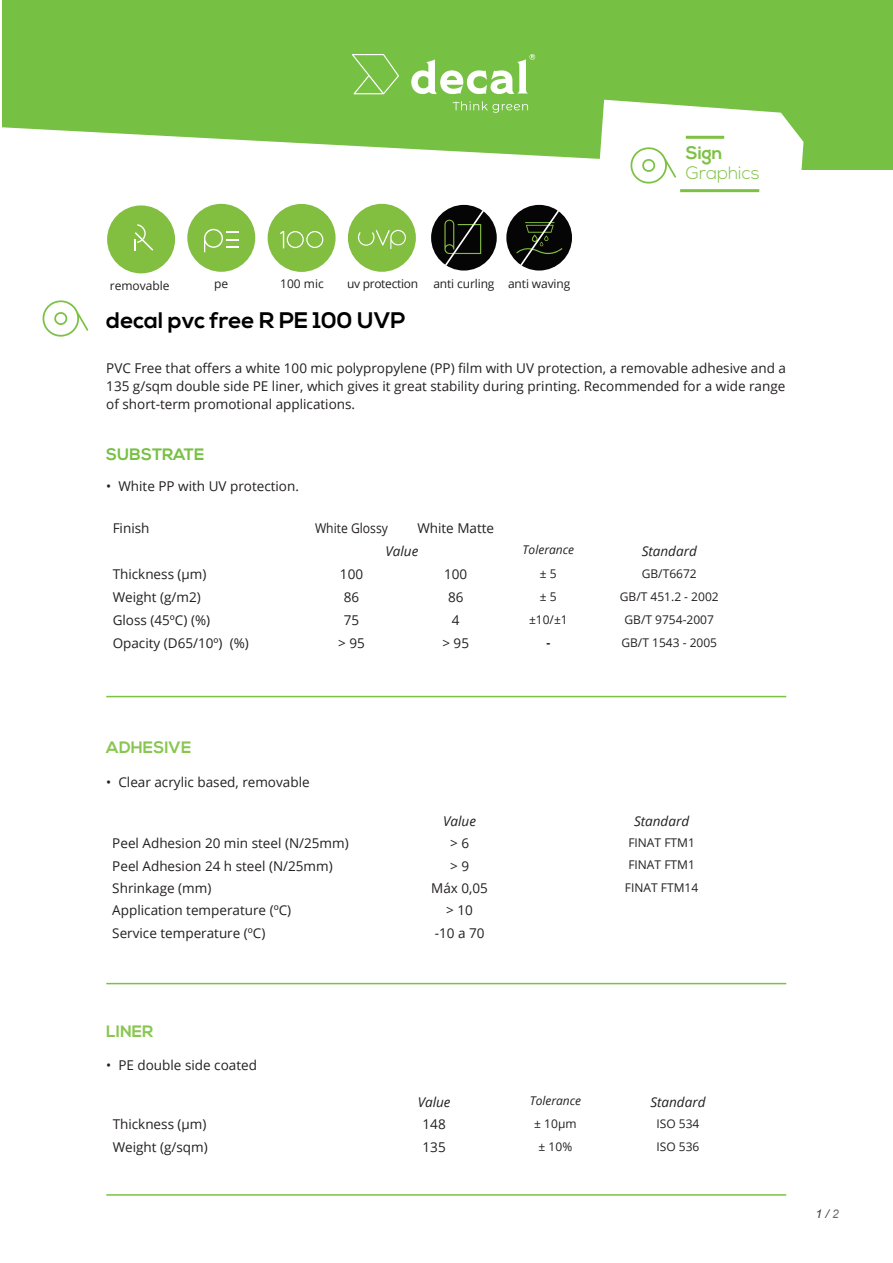
<style>
.page{position:relative;width:893px;height:1263px;background:#fff}
.page>*{position:absolute;margin:0;border:0;box-sizing:border-box;transform-origin:0 0}
.t1{font:700 22.5px "Nexa";color:#000}
.t2{font:300 18px "Nexa";color:#7cc142}
.t3{font:700 18px "Nexa";color:#7cc142}
.t4{font:700 16.5px "Nexa";color:#88c650}
.t5{font:700 16.5px "Nexa";color:#76c043}
.t6{font:13.5px/18px "Open Sans";color:#231f20;text-align:justify}
.t7{font:italic 13.5px "Open Sans";color:#231f20}
.t8{font:13.5px "Open Sans";color:#231f20;scale:.9 1}
.t9{font:12px "Open Sans";color:#231f20}
.t10{font:italic 12px "Open Sans";color:#231f20}
.t11{font:12px "Open Sans";letter-spacing:-.025em;color:#231f20}
.t12{font:italic 12px "Arial";color:#3e3e3f}
.t13{font:700 12px "Open Sans";color:#231f20}
.s1{color:#6c6d70}
</style>
<div class="page">
<div style="left:3px;top:0;width:889px;height:169px;background:#76c043"></div>
<svg style="left:602px;top:100px;width:201px;height:70px;fill:#fff"></svg>
<svg style="left:2px;top:127px;width:775px;height:66px;fill:#fff"></svg>
<svg style="left:686px;top:136px;width:38px;height:3px"></svg>
<svg style="left:630px;top:147px;width:129px;height:45px"></svg>
<svg style="left:452px;top:101px;width:76px;height:12px"></svg>
<svg style="left:352px;top:54px;width:47px;height:40px"></svg>
<svg style="left:411px;top:54px;width:124px;height:40px"></svg>
<hr style="left:106px;top:696px;width:680px;height:1px;background:#7bc142">
<hr style="left:106px;top:983px;width:680px;height:1px;background:#7bc142">
<hr style="left:106px;top:1194px;width:680px;height:2px;background:#7bc142">
<svg style="left:42px;top:300px;width:46px;height:37px"></svg>
<div style="left:187px;top:204px;width:68px;height:68px;background:#82be40;border-radius:50%"></div>
<svg style="left:204px;top:229px;width:35px;height:23px"></svg>
<div style="left:348px;top:204px;width:68px;height:68px;background:#82be40;border-radius:50%"></div>
<svg style="left:357px;top:230px;width:49px;height:19px"></svg>
<div style="left:431px;top:205px;width:66px;height:66px;background:#040504;border-radius:50%"></div>
<svg style="left:444px;top:208px;width:42px;height:59px"></svg>
<div style="left:506px;top:205px;width:66px;height:66px;background:#040504;border-radius:50%"></div>
<svg style="left:516px;top:208px;width:46px;height:59px"></svg>
<div style="left:107px;top:205px;width:68px;height:68px;background:#82be40;border-radius:50%"></div>
<svg style="left:135px;top:224px;width:18px;height:27px"></svg>
<div style="left:268px;top:204px;width:68px;height:68px;background:#82be40;border-radius:50%"></div>
<svg style="left:280px;top:231px;width:43px;height:17px"></svg>
<h2 class="t3" style="left:686px;top:143px;width:38px">Sign</h2>
<h2 class="t2" style="left:686px;top:162px;width:75px">Graphics</h2>
<p class="t9" style="left:110px;top:277px;width:61px">removable</p>
<p class="t9" style="left:214px;top:275px;width:16px">pe</p>
<p class="t9" style="left:280px;top:275px;width:45px">100 mic</p>
<p class="t11" style="left:347px;top:275px;width:72px">uv protection</p>
<p class="t9" style="left:433px;top:275px;width:138px">anti curling anti waving</p>
<h1 class="t1" style="left:106px;top:307px;width:301px">decal pvc free R PE 100 UVP</h1>
<p class="t6" style="left:106px;top:358px;width:681px">PVC Free that offers a white 100 mic polypropylene (PP) film with UV protection, a removable adhesive and a 135 g/sqm double side PE liner, which gives it great stability during printing. Recommended for a wide range of short-term promotional applications.</p>
<p class="t5" style="left:106px;top:445px;width:100px">SUBSTRATE</p>
<p class="t6" style="left:106px;top:477px;width:194px">• White PP with UV protection.</p>
<p class="t6" style="left:113px;top:519px;width:38px">Finish</p>
<p class="t8" style="left:315px;top:518px;width:83px">White Glossy</p>
<p class="t6" style="left:417px;top:518px;width:78px">White Matte</p>
<p class="t7" style="left:385px;top:541px;width:34px">Value</p>
<p class="t10" style="left:523px;top:542px;width:53px">Tolerance</p>
<p class="t7" style="left:642px;top:541px;width:57px">Standard</p>
<p class="t6" style="left:113px;top:565px;width:95px">Thickness (µm)</p>
<p class="t6" style="left:340px;top:564px;width:25px">100</p>
<p class="t6" style="left:444px;top:564px;width:25px">100</p>
<p class="t9" style="left:540px;top:565px;width:18px">± 5</p>
<p class="t9" style="left:642px;top:565px;width:57px">GB/T6672</p>
<p class="t6" style="left:113px;top:588px;width:90px">Weight (g/m2)</p>
<p class="t6" style="left:344px;top:587px;width:17px">86</p>
<p class="t6" style="left:448px;top:587px;width:17px">86</p>
<p class="t9" style="left:540px;top:588px;width:18px">± 5</p>
<p class="t9" style="left:620px;top:588px;width:100px">GB/T 451.2 - 2002</p>
<p class="t6" style="left:113px;top:611px;width:99px">Gloss (45ºC) (%)</p>
<p class="t6" style="left:344px;top:611px;width:17px">75</p>
<p class="t6" style="left:452px;top:611px;width:9px">4</p>
<p class="t9" style="left:529px;top:611px;width:40px">±10/±1</p>
<p class="t9" style="left:625px;top:611px;width:91px">GB/T 9754-2007</p>
<p class="t6" style="left:113px;top:634px;width:138px">Opacity (D65/10º) (%)</p>
<p class="t6" style="left:338px;top:634px;width:28px">&gt; 95</p>
<p class="t6" style="left:442px;top:634px;width:28px">&gt; 95</p>
<p class="t13" style="left:546px;top:634px;width:5px">-</p>
<p class="t9" style="left:621px;top:634px;width:97px">GB/T 1543 - 2005</p>
<p class="t4" style="left:106px;top:738px;width:87px">ADHESIVE</p>
<p class="t6" style="left:106px;top:773px;width:205px">• Clear acrylic based, removable</p>
<p class="t7" style="left:443px;top:812px;width:34px">Value</p>
<p class="t7" style="left:634px;top:812px;width:57px">Standard</p>
<p class="t6" style="left:112px;top:834px;width:238px">Peel Adhesion 20 min steel (N/25mm)</p>
<p class="t6" style="left:450px;top:834px;width:20px">&gt; 6</p>
<p class="t9" style="left:628px;top:834px;width:68px">FINAT FTM1</p>
<p class="t6" style="left:112px;top:856px;width:222px">Peel Adhesion 24 h steel (N/25mm)</p>
<p class="t6" style="left:450px;top:856px;width:20px">&gt; 9</p>
<p class="t9" style="left:628px;top:857px;width:68px">FINAT FTM1</p>
<p class="t6" style="left:112px;top:879px;width:101px">Shrinkage (mm)</p>
<p class="t6" style="left:431px;top:879px;width:58px">Máx 0,05</p>
<p class="t9" style="left:625px;top:879px;width:75px">FINAT FTM14</p>
<p class="t6" style="left:112px;top:901px;width:180px">Application temperature (ºC)</p>
<p class="t6" style="left:446px;top:901px;width:28px">&gt; 10</p>
<p class="t6" style="left:112px;top:923px;width:155px">Service temperature (ºC)</p>
<p class="t6" style="left:435px;top:923px;width:51px">-10 a 70</p>
<p class="t4" style="left:106px;top:1022px;width:49px">LINER</p>
<p class="t6" style="left:106px;top:1055px;width:152px">• PE double side coated</p>
<p class="t7" style="left:418px;top:1092px;width:34px">Value</p>
<p class="t10" style="left:530px;top:1093px;width:53px">Tolerance</p>
<p class="t7" style="left:650px;top:1092px;width:57px">Standard</p>
<p class="t6" style="left:113px;top:1115px;width:95px">Thickness (µm)</p>
<p class="t6" style="left:423px;top:1115px;width:25px">148</p>
<p class="t9" style="left:534px;top:1115px;width:44px">± 10µm</p>
<p class="t9" style="left:656px;top:1115px;width:44px">ISO 534</p>
<p class="t6" style="left:113px;top:1138px;width:97px">Weight (g/sqm)</p>
<p class="t6" style="left:423px;top:1138px;width:25px">135</p>
<p class="t9" style="left:539px;top:1138px;width:35px">± 10%</p>
<p class="t9" style="left:656px;top:1138px;width:44px">ISO 536</p>
<p class="t12" style="left:816px;top:1206px;width:25px">1 / <span class="s1">2</span></p>
</div>
